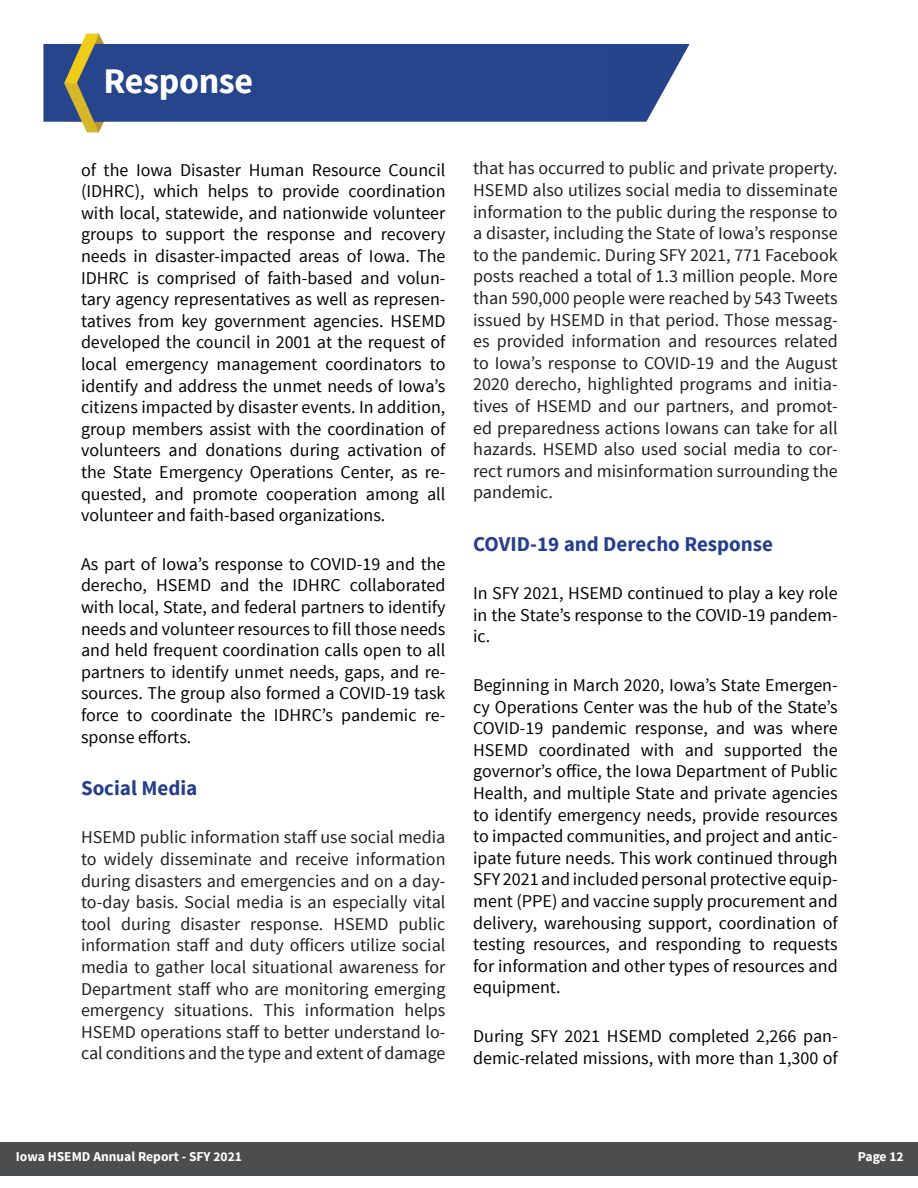
<style>
.page{position:relative;width:918px;height:1188px;background:#fff}
.page>*{position:absolute;margin:0;border:0;box-sizing:border-box;transform-origin:0 0}
.Section{font:700 36px "Source Sans Pro";letter-spacing:-.01em;color:#fff}
.Sub-header_1{font:700 21px "Source Sans Pro";color:#253f8e}
.Sub-header_1-2{font:18px/21.6px "Source Sans Pro";color:#040503;text-align:justify}
.Sub-header_1-3{font:18px/21.6px "Source Sans Pro";color:#231f20;text-align:justify}
.t1{font:700 13.5px "Source Sans Pro";color:#fff}
</style>
<div class="page">
<div style="left:0;top:1142px;width:918px;height:34px;background:#4c4d4e"></div>
<img style="left:43px;top:33px;width:647px;height:100px">
<p class="Section" style="left:104px;top:58px;width:151px">Response</p>
<p class="Sub-header_1-2" style="left:81px;top:159px;width:366px">of the Iowa Disaster Human Resource Council (IDHRC), which helps to provide coordination with local, statewide, and nationwide volunteer groups to support the response and recovery needs in disaster-impacted areas of Iowa. The IDHRC is comprised of faith-based and volun&shy;tary agency representatives as well as represen&shy;tatives from key government agencies. HSEMD developed the council in 2001 at the request of local emergency management coordinators to identify and address the unmet needs of Iowa’s citizens impacted by disaster events. In addition, group members assist with the coordination of volunteers and donations during activation of the State Emergency Operations Center, as re&shy;quested, and promote cooperation among all volunteer and faith-based organizations.</p>
<p class="Sub-header_1-2" style="left:81px;top:553px;width:366px">As part of Iowa’s response to COVID-19 and the derecho, HSEMD and the IDHRC collaborated with local, State, and federal partners to identify needs and volunteer resources to fill those needs and held frequent coordination calls open to all partners to identify unmet needs, gaps, and re&shy;sources. The group also formed a COVID-19 task force to coordinate the IDHRC’s pandemic re&shy;sponse efforts.</p>
<p class="Sub-header_1" style="left:81px;top:774px;width:118px">Social Media</p>
<p class="Sub-header_1-3" style="left:81px;top:827px;width:366px">HSEMD public information staff use social media to widely disseminate and receive information during disasters and emergencies and on a day&shy;to-day basis. Social media is an especially vital tool during disaster response. HSEMD public information staff and duty officers utilize social media to gather local situational awareness for Department staff who are monitoring emerging emergency situations. This information helps HSEMD operations staff to better understand lo&shy;cal conditions and the type and extent of damage</p>
<p class="Sub-header_1-3" style="left:473px;top:158px;width:366px">that has occurred to public and private property.<br>HSEMD also utilizes social media to disseminate information to the public during the response to a disaster, including the State of Iowa’s response to the pandemic. During SFY 2021, 771 Facebook posts reached a total of 1.3 million people. More than 590,000 people were reached by 543 Tweets issued by HSEMD in that period. Those messag&shy;es provided information and resources related to Iowa’s response to COVID-19 and the August 2020 derecho, highlighted programs and initia&shy;tives of HSEMD and our partners, and promot&shy;ed preparedness actions Iowans can take for all hazards. HSEMD also used social media to cor&shy;rect rumors and misinformation surrounding the pandemic.</p>
<p class="Sub-header_1" style="left:473px;top:530px;width:301px">COVID-19 and Derecho Response</p>
<p class="Sub-header_1-2" style="left:473px;top:583px;width:366px">In SFY 2021, HSEMD continued to play a key role in the State’s response to the COVID-19 pandem&shy;ic.</p>
<p class="Sub-header_1-2" style="left:473px;top:675px;width:366px">Beginning in March 2020, Iowa’s State Emergen&shy;cy Operations Center was the hub of the State’s COVID-19 pandemic response, and was where HSEMD coordinated with and supported the governor’s office, the Iowa Department of Public Health, and multiple State and private agencies to identify emergency needs, provide resources to impacted communities, and project and antic&shy;ipate future needs. This work continued through SFY 2021 and included personal protective equip&shy;ment (PPE) and vaccine supply procurement and delivery, warehousing support, coordination of testing resources, and responding to requests for information and other types of resources and equipment.</p>
<p class="Sub-header_1-2" style="left:473px;top:1026px;width:366px">During SFY 2021 HSEMD completed 2,266 pan&shy;demic-related missions, with more than 1,300 of</p>
<p class="t1" style="left:16px;top:1148px;width:228px">Iowa HSEMD Annual Report - SFY 2021</p>
<p class="t1" style="left:858px;top:1148px;width:47px">Page 12</p>
</div>
